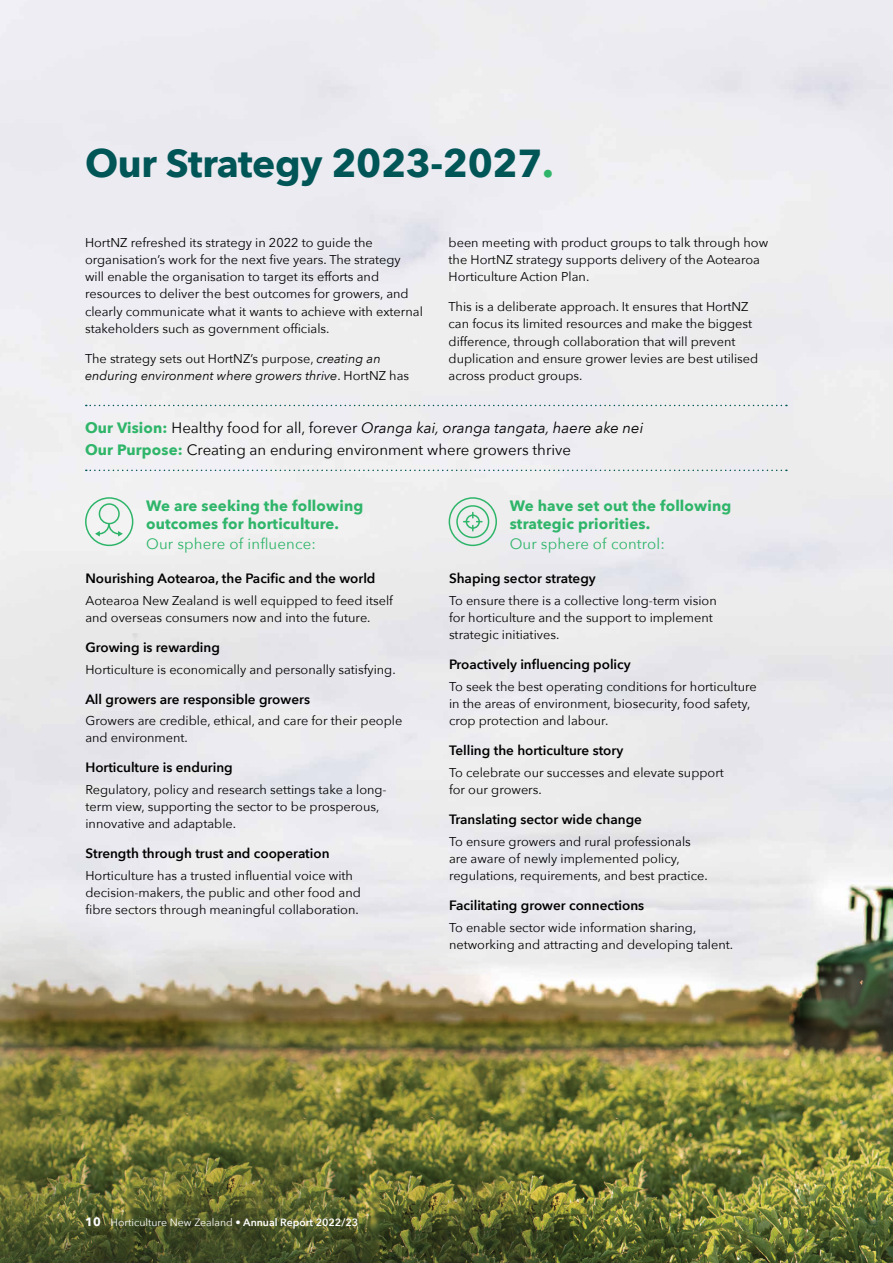
<style>
.page{position:relative;width:893px;height:1263px;background:#fff}
.page>*{position:absolute;margin:0;border:0;box-sizing:border-box;transform-origin:0 0}
.t1{font:700 39px "Avenir Next";letter-spacing:-.01em;color:#005556}
.t2{font:15px/22.2px "Avenir Next";color:#000}
.t3{font:700 15px/18px "Avenir Next";letter-spacing:.01em;color:#2fb56a}
.t4{font:15px "Avenir Next";letter-spacing:.01em;color:#2fb56a}
.t5{font:600 13.5px "Avenir Next";color:#000}
.t6{font:12.75px/17.2px "Avenir Next";color:#000}
.t7{font:italic 12.75px/17.2px "Avenir Next";color:#000}
.t8{font:10.5px "Avenir Next";color:#fff}
.s1{color:#2fb56a}
.s2{font-style:normal}
.s3{font-weight:700;color:#2fb56a}
.s4{font-style:italic}
.s5{font-weight:700;font-size:12px}
.s6{font-weight:600}
</style>
<div class="page">
<img style="left:0;top:0;width:893px;height:1263px">
<div style="left:85px;top:497px;width:48px;height:49px;border:2px solid #2fb56a;border-radius:50%"></div>
<div style="left:99px;top:503px;width:21px;height:21px;border:2px solid #2fb56a;border-radius:50%"></div>
<svg style="left:94px;top:522px;width:29px;height:16px"></svg>
<div style="left:449px;top:497px;width:48px;height:49px;border:2px solid #2fb56a;border-radius:50%"></div>
<div style="left:456px;top:505px;width:33px;height:33px;border:2px solid #2fb56a;border-radius:50%"></div>
<svg style="left:464px;top:512px;width:18px;height:19px"></svg>
<svg style="left:86px;top:470px;width:701px;height:1px"></svg>
<svg style="left:86px;top:405px;width:701px;height:1px"></svg>
<h1 class="t1" style="left:85px;top:130px;width:470px">Our Strategy 2023-2027<span class="s1">.</span></h1>
<p class="t6" style="left:85px;top:233px;width:339px">HortNZ refreshed its strategy in 2022 to guide the organisation’s work for the next five years. The strategy will enable the organisation to target its efforts and resources to deliver the best outcomes for growers, and clearly communicate what it wants to achieve with external stakeholders such as government officials.</p>
<p class="t7" style="left:85px;top:349px;width:326px"><span class="s2">The strategy sets out HortNZ’s purpose,</span> creating an enduring environment where growers thrive<span class="s2">. HortNZ has</span></p>
<p class="t6" style="left:449px;top:233px;width:321px">been meeting with product groups to talk through how the HortNZ strategy supports delivery of the Aotearoa<br>Horticulture Action Plan.</p>
<p class="t6" style="left:449px;top:298px;width:311px">This is a deliberate approach. It ensures that HortNZ can focus its limited resources and make the biggest difference, through collaboration that will prevent duplication and ensure grower levies are best utilised across product groups.</p>
<p class="t2" style="left:85px;top:416px;width:560px"><span class="s3">Our Vision:</span> Healthy food for all, forever <span class="s4">Oranga kai, oranga tangata, haere ake nei<br></span><span class="s3">Our Purpose:</span> Creating an enduring environment where growers thrive</p>
<p class="t3" style="left:146px;top:496px;width:219px">We are seeking the following outcomes for horticulture.</p>
<p class="t4" style="left:146px;top:531px;width:171px">Our sphere of influence:</p>
<p class="t5" style="left:85px;top:567px;width:292px">Nourishing Aotearoa, the Pacific and the world</p>
<p class="t6" style="left:85px;top:591px;width:309px">Aotearoa New Zealand is well equipped to feed itself and overseas consumers now and into the future.</p>
<p class="t5" style="left:85px;top:636px;width:136px">Growing is rewarding</p>
<p class="t6" style="left:85px;top:660px;width:312px">Horticulture is economically and personally satisfying.</p>
<p class="t5" style="left:85px;top:687px;width:226px">All growers are responsible growers</p>
<p class="t6" style="left:85px;top:711px;width:318px">Growers are credible, ethical, and care for their people and environment.</p>
<p class="t5" style="left:85px;top:756px;width:149px">Horticulture is enduring</p>
<p class="t6" style="left:85px;top:780px;width:303px">Regulatory, policy and research settings take a long&shy;term view, supporting the sector to be prosperous, innovative and adaptable.</p>
<p class="t5" style="left:85px;top:842px;width:246px">Strength through trust and cooperation</p>
<p class="t6" style="left:85px;top:866px;width:277px">Horticulture has a trusted influential voice with decision-makers, the public and other food and fibre sectors through meaningful collaboration.</p>
<p class="t3" style="left:510px;top:496px;width:223px">We have set out the following strategic priorities.</p>
<p class="t4" style="left:510px;top:531px;width:157px">Our sphere of control:</p>
<p class="t5" style="left:449px;top:567px;width:148px">Shaping sector strategy</p>
<p class="t6" style="left:449px;top:591px;width:269px">To ensure there is a collective long-term vision for horticulture and the support to implement strategic initiatives.</p>
<p class="t5" style="left:449px;top:653px;width:183px">Proactively influencing policy</p>
<p class="t6" style="left:449px;top:677px;width:309px">To seek the best operating conditions for horticulture in the areas of environment, biosecurity, food safety, crop protection and labour.</p>
<p class="t5" style="left:449px;top:739px;width:176px">Telling the horticulture story</p>
<p class="t6" style="left:449px;top:763px;width:276px">To celebrate our successes and elevate support for our growers.</p>
<p class="t5" style="left:449px;top:808px;width:194px">Translating sector wide change</p>
<p class="t6" style="left:449px;top:832px;width:260px">To ensure growers and rural professionals are aware of newly implemented policy, regulations, requirements, and best practice.</p>
<p class="t5" style="left:449px;top:894px;width:197px">Facilitating grower connections</p>
<p class="t6" style="left:449px;top:918px;width:286px">To enable sector wide information sharing, networking and attracting and developing talent.</p>
<p class="t8" style="left:85px;top:1214px;width:275px"><span class="s5">10</span> Horticulture New Zealand • <span class="s6">Annual Report 2022/23</span></p>
</div>
